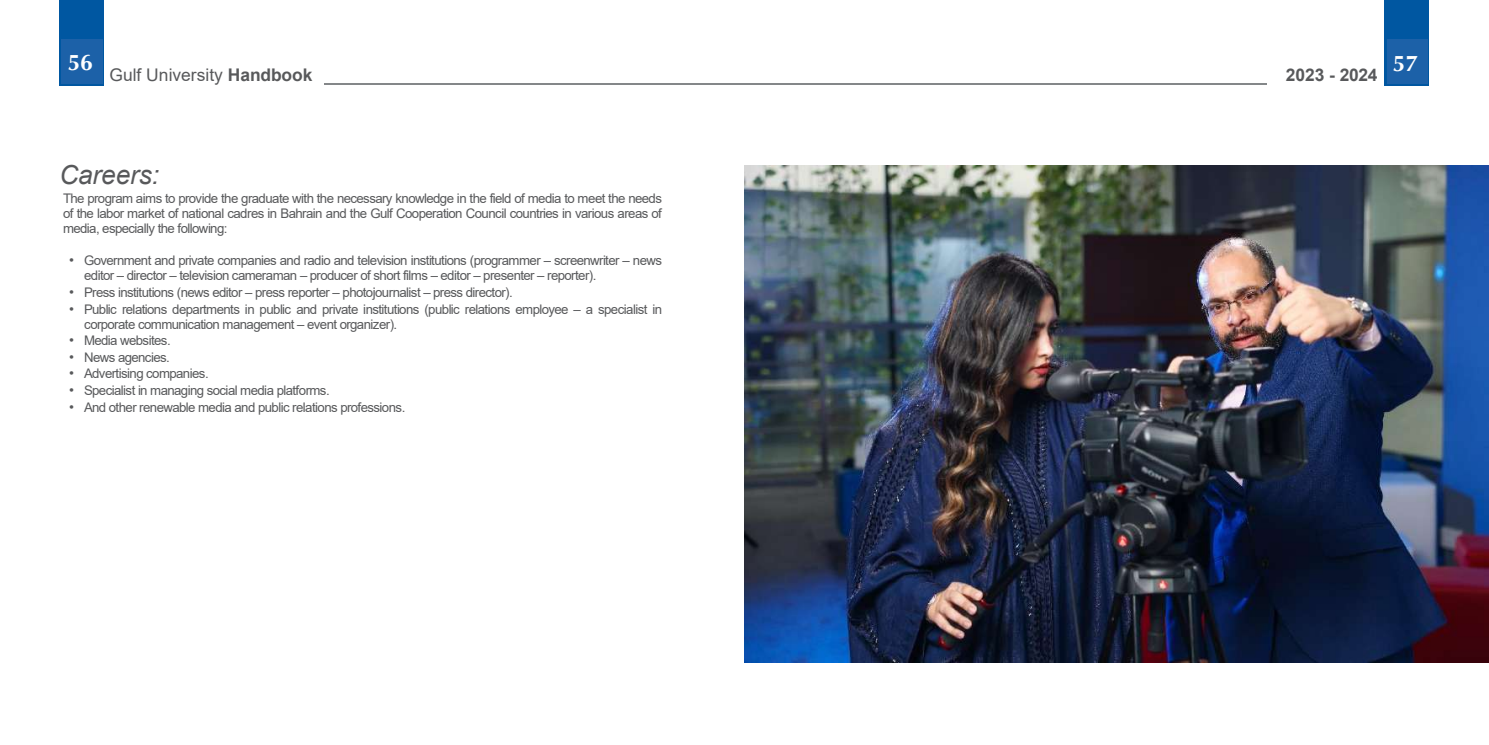
<style>
.page{position:relative;width:1489px;height:745px;background:#fff}
.page>*{position:absolute;margin:0;border:0;box-sizing:border-box;transform-origin:0 0}
.t1{font:italic 26.25px "Arial";letter-spacing:-.005em;color:#58595b}
.t2{font:700 22.75px "Optima";color:#fff}
.t3{font:700 21px "Arial";color:#fff}
.t4{font:17.5px "Arial";color:#58595b}
.t5{font:700 17.5px "Arial";letter-spacing:-.01em;color:#58595b}
.t6{font:13.3px/15px "Arial";letter-spacing:-.045em;color:#58595b}
.s1{font-weight:700}
.s2{font-size:14px}
</style>
<div class="page">
<div style="left:60px;top:0;width:44px;height:86px;background:#0057a1"></div>
<div style="left:1384px;top:0;width:45px;height:86px;background:#0057a1"></div>
<hr style="left:324px;top:83px;width:943px;height:2px;background:#848789">
<img style="left:744px;top:166px;width:744px;height:496px">
<div style="left:61px;top:39px;width:42px;height:44px;background:#1c61a8"></div>
<div style="left:1387px;top:40px;width:40px;height:44px;background:#1c61a8"></div>
<h2 class="t2" style="left:68px;top:50px;width:27px">56</h2>
<h2 class="t2" style="left:1392px;top:50px;width:27px">57</h2>
<h3 class="t4" style="left:70px;top:63px;width:244px"><sup>70</sup> Gulf University <span class="s1">Handbook</span></h3>
<h3 class="t3" style="left:1395px;top:53px;width:25px">71</h3>
<h3 class="t5" style="left:1285px;top:62px;width:93px">2023 - 2024</h3>
<h1 class="t1" style="left:59px;top:158px;width:101px">Careers:</h1>
<p class="t6" style="left:63px;top:190px;width:600px;text-align:justify">The program aims to provide the graduate with the necessary knowledge in the field of media to meet the needs of the labor market of national cadres in Bahrain and the Gulf Cooperation Council countries in various areas of media, especially the following:</p>
<p class="t6" style="left:84px;top:253px;width:579px;text-indent:-15px"><span class="s2">•</span> Government and private companies and radio and television institutions (programmer – screenwriter – news editor – director – television cameraman – producer of short films – editor – presenter – reporter).</p>
<p class="t6" style="left:69px;top:285px;width:445px"><span class="s2">•</span> Press institutions (news editor – press reporter – photojournalist – press director).</p>
<p class="t6" style="left:84px;top:301px;width:579px;text-indent:-15px"><span class="s2">•</span> Public relations departments in public and private institutions (public relations employee – a specialist in corporate communication management – event organizer).</p>
<p class="t6" style="left:69px;top:333px;width:103px"><span class="s2">•</span> Media websites.</p>
<p class="t6" style="left:69px;top:349px;width:102px"><span class="s2">•</span> News agencies.</p>
<p class="t6" style="left:69px;top:366px;width:141px"><span class="s2">•</span> Advertising companies.</p>
<p class="t6" style="left:69px;top:383px;width:262px"><span class="s2">•</span> Specialist in managing social media platforms.</p>
<p class="t6" style="left:69px;top:399px;width:337px"><span class="s2">•</span> And other renewable media and public relations professions.</p>
</div>
